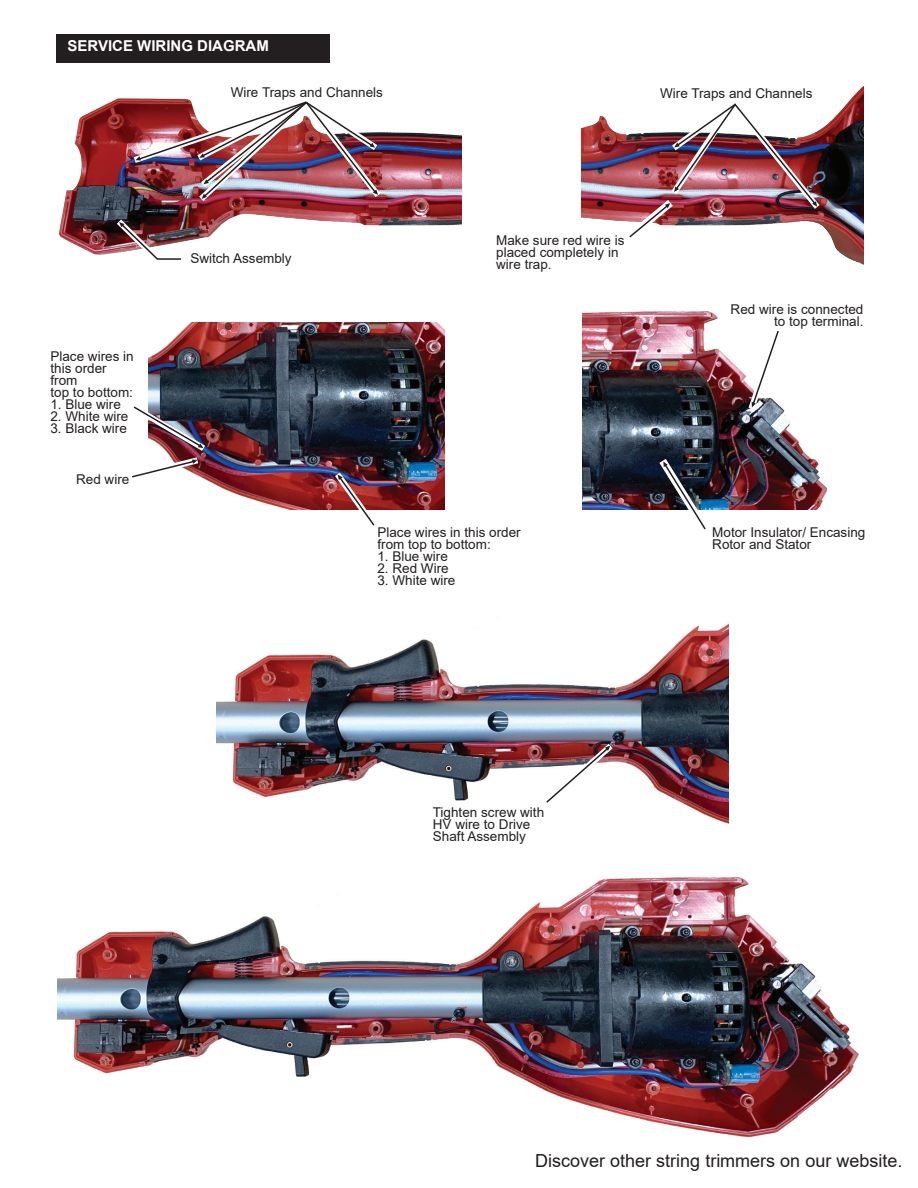
<style>
.page{position:relative;width:918px;height:1188px;background:#fff}
.page>*{position:absolute;margin:0;border:0;box-sizing:border-box;transform-origin:0 0}
.t1{font:18px "Arial";color:#221e1f}
.t2{font:700 15px "Arial";color:#fff}
.t3{font:13.5px/12px "Arial";color:#231f20}
</style>
<div class="page">
<div style="left:56px;top:35px;width:273px;height:28px;background:#231f20"></div>
<img style="left:58px;top:877px;width:801px;height:261px">
<img style="left:217px;top:623px;width:512px;height:201px">
<img style="left:59px;top:98px;width:403px;height:157px">
<img style="left:581px;top:86px;width:283px;height:179px">
<img style="left:127px;top:98px;width:259px;height:109px">
<img style="left:110px;top:213px;width:74px;height:47px">
<img style="left:619px;top:96px;width:207px;height:151px">
<img style="left:583px;top:311px;width:244px;height:199px">
<svg style="left:744px;top:325px;width:41px;height:91px"></svg>
<img style="left:652px;top:451px;width:65px;height:79px">
<img style="left:540px;top:738px;width:79px;height:72px">
<img style="left:148px;top:322px;width:296px;height:188px">
<img style="left:132px;top:400px;width:80px;height:83px">
<img style="left:329px;top:466px;width:53px;height:60px">
<p class="t2" style="left:68px;top:36px;width:203px">SERVICE WIRING DIAGRAM</p>
<p class="t3" style="left:231px;top:86px;width:154px">Wire Traps and Channels</p>
<p class="t3" style="left:660px;top:88px;width:154px">Wire Traps and Channels</p>
<p class="t3" style="left:50px;top:350px;width:85px">Place wires in this order from<br>top to bottom:</p>
<p class="t3" style="left:50px;top:398px;width:72px">1. Blue wire</p>
<p class="t3" style="left:50px;top:410px;width:80px">2. White wire</p>
<p class="t3" style="left:50px;top:422px;width:78px">3. Black wire</p>
<p class="t3" style="left:76px;top:473px;width:55px">Red wire</p>
<p class="t3" style="left:190px;top:253px;width:103px">Switch Assembly</p>
<p class="t3" style="left:496px;top:234px;width:130px">Make sure red wire is placed completely in wire trap.</p>
<p class="t3" style="left:377px;top:526px;width:145px">Place wires in this order from top to bottom:</p>
<p class="t3" style="left:377px;top:550px;width:72px">1. Blue wire</p>
<p class="t3" style="left:377px;top:562px;width:73px">2. Red Wire</p>
<p class="t3" style="left:377px;top:574px;width:80px">3. White wire</p>
<p class="t3" style="left:433px;top:807px;width:113px">Tighten screw with<br>HV wire to Drive<br>Shaft Assembly</p>
<p class="t3" style="left:731px;top:303px;width:134px;text-align:right">Red wire is connected to top terminal.</p>
<p class="t3" style="left:712px;top:526px;width:155px">Motor Insulator/ Encasing<br>Rotor and Stator</p>
<h1 class="t1" style="left:535px;top:1148px;width:369px">Discover other string trimmers on our website.</h1>
</div>
